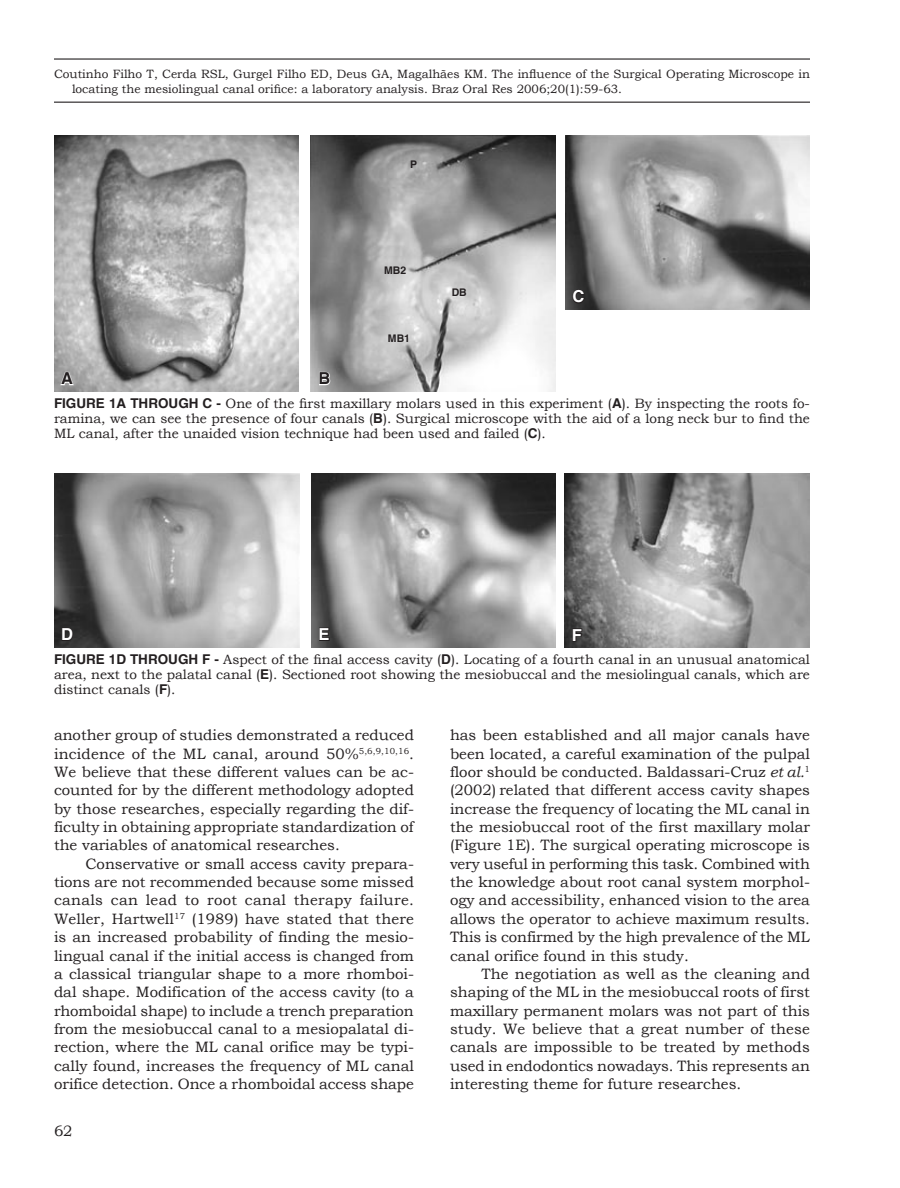
<style>
.page{position:relative;width:900px;height:1188px;background:#fff}
.page>*{position:absolute;margin:0;border:0;box-sizing:border-box;transform-origin:0 0}
.t1{font:700 16.5px "Switzerland";color:#fff}
.t2{font:700 16.5px "Switzerland";color:#231f20}
.t3{font:15px/18.3px "Bookman Old Style";color:#231f20;text-align:justify}
.t4{font:13.5px/15px "Bookman Old Style";color:#231f20;text-align:justify}
.t5{font:700 13.5px "Switzerland";color:#231f20}
.t6{font:12px/15px "Bookman Old Style";color:#231f20}
.t7{font:700 10.5px "Switzerland";color:#231f20}
.s1{font-family:"Switzerland";font-weight:700}
.s2{font-style:italic}
</style>
<div class="page">
<hr style="left:54px;top:58px;width:756px;height:2px;background:#231f20">
<hr style="left:54px;top:102px;width:756px;height:1px;background:#231f20">
<img style="left:311px;top:135px;width:244px;height:257px">
<img style="left:54px;top:135px;width:245px;height:257px">
<img style="left:565px;top:135px;width:245px;height:174px">
<svg style="left:59px;top:365px;width:16px;height:21px"></svg>
<svg style="left:318px;top:371px;width:13px;height:15px"></svg>
<svg style="left:571px;top:288px;width:15px;height:17px"></svg>
<img style="left:54px;top:474px;width:246px;height:174px">
<svg style="left:61px;top:627px;width:13px;height:15px"></svg>
<img style="left:311px;top:473px;width:245px;height:175px">
<svg style="left:318px;top:627px;width:12px;height:15px"></svg>
<img style="left:565px;top:473px;width:245px;height:175px">
<svg style="left:572px;top:628px;width:11px;height:14px"></svg>
<p class="t6" style="left:72px;top:66px;width:740px;text-indent:-18px">Coutinho Filho T, Cerda RSL, Gurgel Filho ED, Deus GA, Magalhães KM. The influence of the Surgical Operating Microscope in locating the mesiolingual canal orifice: a laboratory analysis. Braz Oral Res 2006;20(1):59-63.</p>
<p class="t7" style="left:410px;top:158px;width:9px">P</p>
<p class="t2" style="left:61px;top:369px;width:13px">A</p>
<p class="t2" style="left:318px;top:369px;width:13px">B</p>
<p class="t7" style="left:384px;top:264px;width:24px">MB2</p>
<p class="t7" style="left:388px;top:332px;width:24px">MB1</p>
<p class="t7" style="left:452px;top:286px;width:17px">DB</p>
<p class="t1" style="left:572px;top:287px;width:13px">C</p>
<p class="t4" style="left:54px;top:396px;width:758px;text-indent:149px"><span class="s1">C -</span> One of the first maxillary molars used in this experiment (<span class="s1">A</span>). By inspecting the roots fo&shy;ramina, we can see the presence of four canals (<span class="s1">B</span>). Surgical microscope with the aid of a long neck bur to find the ML canal, after the unaided vision technique had been used and failed (<span class="s1">C</span>).</p>
<p class="t5" style="left:54px;top:395px;width:17px">FIGURE</p>
<p class="t5" style="left:109px;top:395px;width:27px">1A THROUGH</p>
<p class="t1" style="left:61px;top:624px;width:13px">D</p>
<p class="t1" style="left:319px;top:624px;width:13px">E</p>
<p class="t1" style="left:572px;top:625px;width:12px">F</p>
<p class="t5" style="left:54px;top:651px;width:17px">FIGURE</p>
<p class="t5" style="left:109px;top:651px;width:27px">1D THROUGH</p>
<p class="t4" style="left:54px;top:652px;width:758px;text-indent:148px"><span class="s1">F -</span> Aspect of the final access cavity (<span class="s1">D</span>). Locating of a fourth canal in an unusual anatomical area, next to the palatal canal (<span class="s1">E</span>). Sectioned root showing the mesiobuccal and the mesiolingual canals, which are distinct canals (<span class="s1">F</span>).</p>
<p class="t3" style="left:54px;top:726px;width:362px">another group of studies demonstrated a reduced incidence of the ML canal, around 50%<sup>5,6,9,10,16</sup>.<br>We believe that these different values can be ac&shy;counted for by the different methodology adopted by those researches, especially regarding the dif&shy;ficulty in obtaining appropriate standardization of the variables of anatomical researches.</p>
<p class="t3" style="left:54px;top:855px;width:362px;text-indent:32px">Conservative or small access cavity prepara&shy;tions are not recommended because some missed canals can lead to root canal therapy failure.<br>Weller, Hartwell<sup>17</sup> (1989) have stated that there is an increased probability of finding the mesio&shy;lingual canal if the initial access is changed from a classical triangular shape to a more rhomboi&shy;dal shape. Modification of the access cavity (to a rhomboidal shape) to include a trench preparation from the mesiobuccal canal to a mesiopalatal di&shy;rection, where the ML canal orifice may be typi&shy;cally found, increases the frequency of ML canal orifice detection. Once a rhomboidal access shape</p>
<p class="t3" style="left:54px;top:1122px;width:20px">62</p>
<p class="t3" style="left:450px;top:726px;width:362px">has been established and all major canals have been located, a careful examination of the pulpal floor should be conducted. Baldassari-Cruz <span class="s2">et al.</span><sup>1 </sup>(2002) related that different access cavity shapes increase the frequency of locating the ML canal in the mesiobuccal root of the first maxillary molar (Figure 1E). The surgical operating microscope is very useful in performing this task. Combined with the knowledge about root canal system morphol&shy;ogy and accessibility, enhanced vision to the area allows the operator to achieve maximum results.<br>This is confirmed by the high prevalence of the ML canal orifice found in this study.</p>
<p class="t3" style="left:450px;top:965px;width:362px;text-indent:32px">The negotiation as well as the cleaning and shaping of the ML in the mesiobuccal roots of first maxillary permanent molars was not part of this study. We believe that a great number of these canals are impossible to be treated by methods used in endodontics nowadays. This represents an interesting theme for future researches.</p>
</div>
